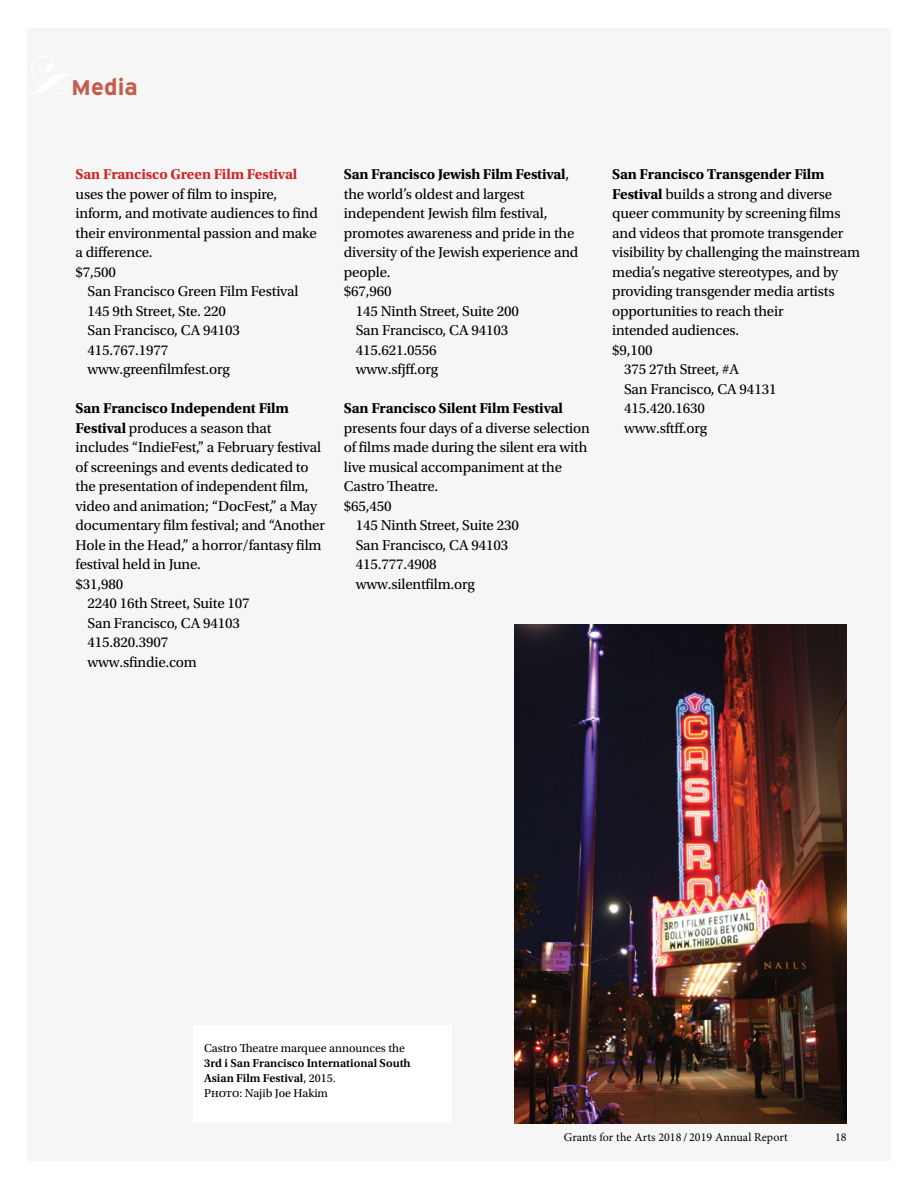
<style>
.page{position:relative;width:918px;height:1188px;background:#fff}
.page>*{position:absolute;margin:0;border:0;box-sizing:border-box;transform-origin:0 0}
.t1{font:700 24px "Interstate";color:#c55c4d}
.t2{font:15px/19.5px "Utopia Std";letter-spacing:-.01em;color:#000}
.t3{font:700 15px "Utopia Std";letter-spacing:-.01em;color:#000}
.t4{font:700 15px "Utopia Std";letter-spacing:-.01em;color:#d2232a}
.t5{font:600 12px/15px "Utopia Std";color:#000}
.t6{font:12px "Minion Pro";letter-spacing:.005em;color:#000}
.t7{font:12px "Utopia Std";color:#000}
.s1{font-size:21.15px}
.s2{font-weight:700}
.s3{font-weight:400}
</style>
<div class="page">
<div style="left:27px;top:28px;width:864px;height:1133px;background:#f6f6f6"></div>
<img style="left:514px;top:625px;width:333px;height:498px">
<div style="left:194px;top:1025px;width:258px;height:98px;background:#fff"></div>
<h1 class="t1" style="left:71px;top:73px;width:68px"><span class="s1">M</span>edia</h1>
<p class="t4" style="left:76px;top:166px;width:223px">San Francisco Green Film Festival</p>
<p class="t2" style="left:76px;top:185px;width:244px">uses the power of film to inspire, inform, and motivate audiences to find their environmental passion and make a difference.<br>$7,500</p>
<p class="t2" style="left:88px;top:282px;width:212px">San Francisco Green Film Festival<br>145 9th Street, Ste. 220<br>San Francisco, CA 94103<br>415.767.1977 www.greenfilmfest.org</p>
<p class="t3" style="left:76px;top:400px;width:215px">San Francisco Independent Film</p>
<p class="t2" style="left:76px;top:419px;width:197px"><span class="s2">Festival</span> produces a season that</p>
<p class="t2" style="left:76px;top:438px;width:247px">includes “IndieFest,” a February festival</p>
<p class="t2" style="left:76px;top:458px;width:235px">of screenings and events dedicated to</p>
<p class="t2" style="left:76px;top:477px;width:235px">the presentation of independent film,</p>
<p class="t2" style="left:76px;top:497px;width:244px">video and animation; “DocFest,” a May</p>
<p class="t2" style="left:76px;top:516px;width:251px">documentary film festival; and “Another</p>
<p class="t2" style="left:76px;top:536px;width:247px">Hole in the Head,” a horror/fantasy film</p>
<p class="t2" style="left:76px;top:555px;width:127px">festival held in June.</p>
<p class="t2" style="left:76px;top:575px;width:49px">$31,980</p>
<p class="t2" style="left:88px;top:594px;width:164px">2240 16th Street, Suite 107</p>
<p class="t2" style="left:88px;top:614px;width:154px">San Francisco, CA 94103</p>
<p class="t2" style="left:88px;top:633px;width:82px">415.820.3907</p>
<p class="t2" style="left:88px;top:653px;width:111px">www.sfindie.com</p>
<p class="t3" style="left:344px;top:166px;width:227px">San Francisco Jewish Film Festival<span class="s3">,</span></p>
<p class="t2" style="left:344px;top:185px;width:182px">the world’s oldest and largest</p>
<p class="t2" style="left:344px;top:204px;width:205px">independent Jewish film festival,</p>
<p class="t2" style="left:344px;top:224px;width:232px">promotes awareness and pride in the</p>
<p class="t2" style="left:344px;top:243px;width:236px">diversity of the Jewish experience and</p>
<p class="t2" style="left:344px;top:263px;width:48px">people.</p>
<p class="t2" style="left:344px;top:282px;width:49px">$67,960</p>
<p class="t2" style="left:356px;top:302px;width:165px">145 Ninth Street, Suite 200</p>
<p class="t2" style="left:356px;top:321px;width:154px">San Francisco, CA 94103</p>
<p class="t2" style="left:356px;top:341px;width:82px">415.621.0556</p>
<p class="t2" style="left:356px;top:360px;width:84px">www.sfjff.org</p>
<p class="t3" style="left:344px;top:400px;width:221px">San Francisco Silent Film Festival</p>
<p class="t2" style="left:344px;top:419px;width:248px">presents four days of a diverse selection</p>
<p class="t2" style="left:344px;top:438px;width:245px">of films made during the silent era with</p>
<p class="t2" style="left:344px;top:458px;width:220px">live musical accompaniment at the</p>
<p class="t2" style="left:344px;top:477px;width:96px">Castro Theatre.</p>
<p class="t2" style="left:344px;top:497px;width:49px">$65,450</p>
<p class="t2" style="left:356px;top:516px;width:165px">145 Ninth Street, Suite 230</p>
<p class="t2" style="left:356px;top:536px;width:154px">San Francisco, CA 94103</p>
<p class="t2" style="left:356px;top:555px;width:82px">415.777.4908</p>
<p class="t2" style="left:356px;top:575px;width:120px">www.silentfilm.org</p>
<p class="t3" style="left:612px;top:166px;width:214px">San Francisco Transgender Film</p>
<p class="t2" style="left:612px;top:185px;width:222px"><span class="s2">Festival</span> builds a strong and diverse</p>
<p class="t2" style="left:612px;top:204px;width:230px">queer community by screening films</p>
<p class="t2" style="left:612px;top:224px;width:233px">and videos that promote transgender</p>
<p class="t2" style="left:612px;top:243px;width:250px">visibility by challenging the mainstream</p>
<p class="t2" style="left:612px;top:263px;width:228px">media’s negative stereotypes, and by</p>
<p class="t2" style="left:612px;top:282px;width:224px">providing transgender media artists</p>
<p class="t2" style="left:612px;top:302px;width:173px">opportunities to reach their</p>
<p class="t2" style="left:612px;top:321px;width:129px">intended audiences.</p>
<p class="t2" style="left:612px;top:341px;width:42px">$9,100</p>
<p class="t2" style="left:624px;top:360px;width:116px">375 27th Street, #A</p>
<p class="t2" style="left:624px;top:380px;width:154px">San Francisco, CA 94131</p>
<p class="t2" style="left:624px;top:399px;width:82px">415.420.1630</p>
<p class="t2" style="left:624px;top:419px;width:84px">www.sftff.org</p>
<p class="t7" style="left:204px;top:1042px;width:202px">Castro Theatre marquee announces the</p>
<p class="t5" style="left:204px;top:1056px;width:208px">3rd i San Francisco International South<br>Asian Film Festival<span class="s3">, 2015.<br>Photo: Najib Joe Hakim</span></p>
<p class="t6" style="left:564px;top:1129px;width:225px">Grants for the Arts 2018 / 2019 Annual Report</p>
<p class="t6" style="left:835px;top:1129px;width:13px">18</p>
</div>
